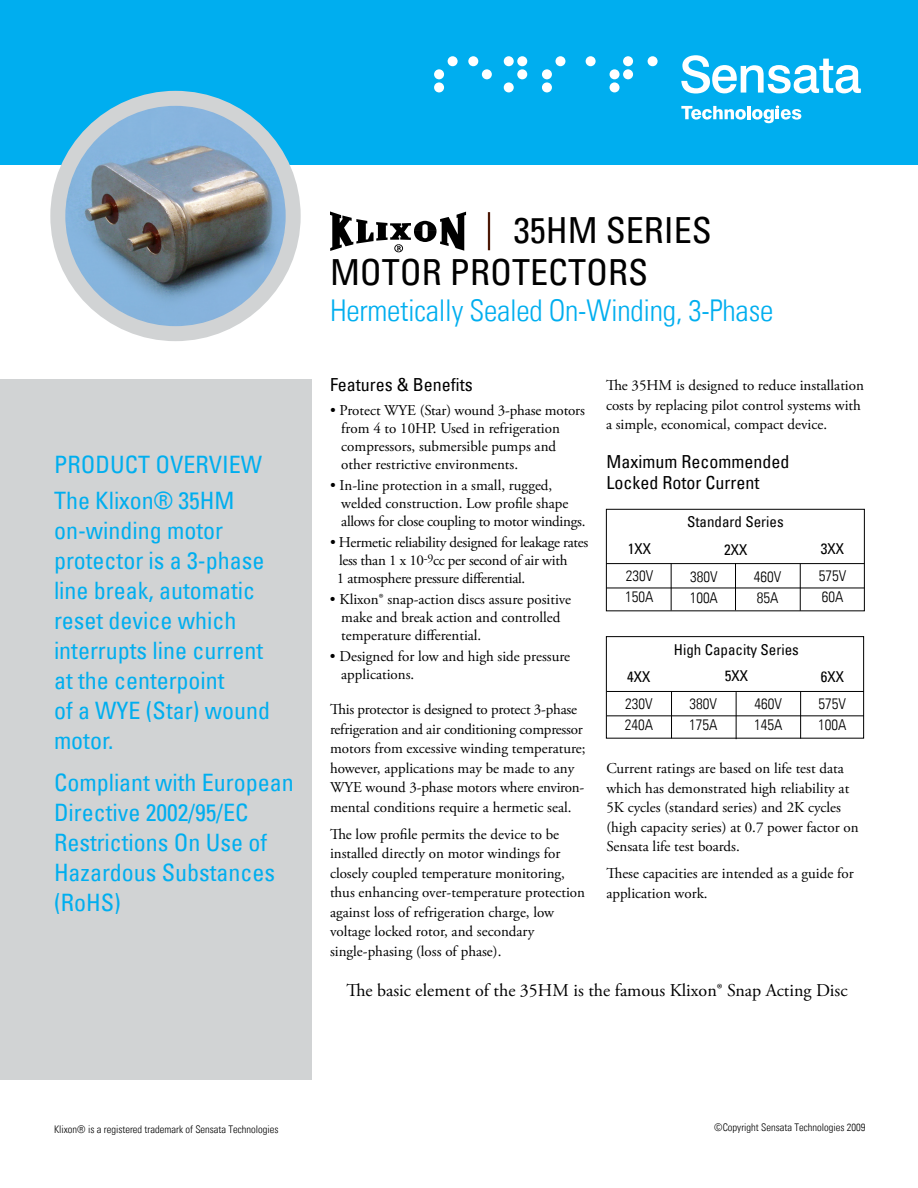
<style>
.page{position:relative;width:918px;height:1188px;background:#fff}
.page>*{position:absolute;margin:0;border:0;box-sizing:border-box;transform-origin:0 0}
.t1{font:condensed 36px/42px "Univers LT Std";color:#000}
.t2{font:300 condensed 30px "Univers";letter-spacing:-.01em;color:#00aeef}
.t3{font:condensed 24px/30px "Univers LT Std";color:#00aeef}
.t4{font:18px "Adobe Garamond Pro";color:#000}
.t5{font:condensed 18px/21px "Univers LT Std";color:#000}
.t6{font:15px/19.5px "Adobe Garamond Pro";color:#000}
.t7{font:15px/18px "Adobe Garamond Pro";letter-spacing:-.02em;color:#000}
.t8{font:300 condensed 15px/21px "Univers";color:#000}
.t9{font:condensed 15px "Univers LT Std";color:#000}
.t10{font:300 condensed 10.5px "Univers";color:#000}
</style>
<div class="page">
<div style="left:0;top:0;width:918px;height:164px;background:#00aeef"></div>
<div style="left:0;top:380px;width:312px;height:700px;background:#d1d3d4"></div>
<img style="left:58px;top:98px;width:235px;height:236px;border-radius:118px">
<div style="left:50px;top:91px;width:251px;height:250px;border:15px solid #d1d3d4;border-radius:50%"></div>
<svg style="left:681px;top:55px;width:180px;height:39px"></svg>
<svg style="left:681px;top:106px;width:65px;height:14px"></svg>
<hr style="left:747px;top:106px;width:4px;height:13px;background:#fff">
<svg style="left:752px;top:105px;width:49px;height:18px"></svg>
<div style="left:434px;top:82px;width:10px;height:10px;background:#fff;border-radius:50%"></div>
<div style="left:468px;top:56px;width:10px;height:10px;background:#fff;border-radius:50%"></div>
<div style="left:482px;top:69px;width:10px;height:10px;background:#fff;border-radius:50%"></div>
<div style="left:504px;top:56px;width:10px;height:10px;background:#fff;border-radius:50%"></div>
<div style="left:517px;top:56px;width:10px;height:10px;background:#fff;border-radius:50%"></div>
<div style="left:517px;top:69px;width:10px;height:10px;background:#fff;border-radius:50%"></div>
<div style="left:504px;top:82px;width:10px;height:10px;background:#fff;border-radius:50%"></div>
<div style="left:555px;top:56px;width:10px;height:10px;background:#fff;border-radius:50%"></div>
<div style="left:542px;top:69px;width:10px;height:10px;background:#fff;border-radius:50%"></div>
<div style="left:542px;top:82px;width:10px;height:10px;background:#fff;border-radius:50%"></div>
<div style="left:623px;top:56px;width:10px;height:10px;background:#fff;border-radius:50%"></div>
<div style="left:610px;top:69px;width:10px;height:10px;background:#fff;border-radius:50%"></div>
<div style="left:623px;top:69px;width:10px;height:10px;background:#fff;border-radius:50%"></div>
<div style="left:610px;top:82px;width:10px;height:10px;background:#fff;border-radius:50%"></div>
<div style="left:648px;top:56px;width:10px;height:10px;background:#fff;border-radius:50%"></div>
<div style="left:448px;top:56px;width:10px;height:10px;background:#fff;border-radius:50%"></div>
<div style="left:434px;top:69px;width:10px;height:10px;background:#fff;border-radius:50%"></div>
<div style="left:586px;top:56px;width:10px;height:10px;background:#fff;border-radius:50%"></div>
<svg style="left:330px;top:211px;width:136px;height:41px"></svg>
<hr style="left:488px;top:212px;width:2px;height:38px;background:#4c1806">
<svg style="left:606px;top:509px;width:259px;height:103px"></svg>
<hr style="left:606px;top:563px;width:258px;height:1px;background:#000">
<hr style="left:606px;top:588px;width:258px;height:1px;background:#000">
<hr style="left:671px;top:563px;width:1px;height:47px;background:#000">
<hr style="left:800px;top:564px;width:1px;height:47px;background:#000">
<svg style="left:606px;top:636px;width:258px;height:103px"></svg>
<hr style="left:607px;top:691px;width:257px;height:1px;background:#000">
<hr style="left:607px;top:715px;width:257px;height:1px;background:#000">
<hr style="left:671px;top:691px;width:1px;height:47px;background:#000">
<hr style="left:800px;top:692px;width:1px;height:47px;background:#000">
<hr style="left:735px;top:563px;width:1px;height:47px;background:#000">
<hr style="left:736px;top:692px;width:1px;height:47px;background:#000">
<h3 class="t3" style="left:54px;top:446px;width:210px;line-height:36px">PRODUCT OVERVIEW<br>The Klixon® 35HM</h3>
<h3 class="t3" style="left:54px;top:515px;width:217px">on-winding motor protector is a 3-phase line break, automatic reset device which interrupts line current at the centerpoint<br>of a WYE (Star) wound motor.</h3>
<h3 class="t3" style="left:54px;top:767px;width:241px">Compliant with European<br>Directive 2002/95/EC<br>Restrictions On Use of<br>Hazardous Substances (RoHS)</h3>
<h1 class="t1" style="left:330px;top:209px;width:383px;text-indent:184px">35HM SERIES<br>MOTOR PROTECTORS</h1>
<h2 class="t2" style="left:330px;top:293px;width:445px">Hermetically Sealed On-Winding, 3-Phase</h2>
<p class="t5" style="left:330px;top:374px;width:144px">Features &amp; Benefits</p>
<p class="t6" style="left:341px;top:402px;width:245px;line-height:18px;text-indent:-11px">• Protect WYE (Star) wound 3-phase motors from 4 to 10HP. Used in refrigeration compressors, submersible pumps and other restrictive environments.</p>
<p class="t6" style="left:341px;top:477px;width:246px;line-height:18px;text-indent:-11px">• In-line protection in a small, rugged, welded construction. Low profile shape allows for close coupling to motor windings.</p>
<p class="t7" style="left:337px;top:534px;width:253px;text-indent:-7px">• Hermetic reliability designed for leakage rates less than 1 x 10<sup>-9</sup>cc per second of air with<br>1 atmosphere pressure differential.</p>
<p class="t6" style="left:341px;top:591px;width:231px;line-height:18px;text-indent:-11px">• Klixon® snap-action discs assure positive make and break action and controlled temperature differential.</p>
<p class="t6" style="left:341px;top:648px;width:230px;line-height:18px;text-indent:-11px">• Designed for low and high side pressure applications.</p>
<p class="t6" style="left:330px;top:700px;width:257px">This protector is designed to protect 3-phase refrigeration and air conditioning compressor motors from excessive winding temperature; however, applications may be made to any WYE wound 3-phase motors where environ&shy;mental conditions require a hermetic seal.</p>
<p class="t6" style="left:330px;top:825px;width:257px">The low profile permits the device to be installed directly on motor windings for closely coupled temperature monitoring, thus enhancing over-temperature protection against loss of refrigeration charge, low voltage locked rotor, and secondary single-phasing (loss of phase).</p>
<p class="t6" style="left:606px;top:376px;width:260px">The 35HM is designed to reduce installation costs by replacing pilot control systems with a simple, economical, compact device.</p>
<p class="t5" style="left:606px;top:451px;width:184px">Maximum Recommended<br>Locked Rotor Current</p>
<p class="t9" style="left:628px;top:539px;width:25px">1XX</p>
<p class="t8" style="left:625px;top:565px;width:30px">230V<br>150A</p>
<p class="t9" style="left:627px;top:667px;width:25px">4XX</p>
<p class="t8" style="left:625px;top:693px;width:30px">230V<br>240A</p>
<p class="t9" style="left:687px;top:512px;width:98px">Standard Series</p>
<p class="t9" style="left:724px;top:540px;width:25px">2XX</p>
<p class="t9" style="left:821px;top:539px;width:25px">3XX</p>
<p class="t8" style="left:819px;top:565px;width:29px">575V<br>60A</p>
<p class="t8" style="left:690px;top:566px;width:30px">380V<br>100A</p>
<p class="t8" style="left:754px;top:566px;width:29px">460V<br>85A</p>
<p class="t9" style="left:674px;top:641px;width:126px">High Capacity Series</p>
<p class="t9" style="left:725px;top:667px;width:25px">5XX</p>
<p class="t9" style="left:821px;top:667px;width:25px">6XX</p>
<p class="t8" style="left:818px;top:693px;width:30px">575V<br>100A</p>
<p class="t8" style="left:689px;top:693px;width:30px">380V<br>175A</p>
<p class="t8" style="left:754px;top:693px;width:30px">460V<br>145A</p>
<p class="t6" style="left:606px;top:759px;width:254px">Current ratings are based on life test data which has demonstrated high reliability at 5K cycles (standard series) and 2K cycles (high capacity series) at 0.7 power factor on Sensata life test boards.</p>
<p class="t6" style="left:606px;top:864px;width:249px">These capacities are intended as a guide for application work.</p>
<p class="t4" style="left:346px;top:980px;width:503px">The basic element of the 35HM is the famous Klixon® Snap Acting Disc</p>
<p class="t10" style="left:54px;top:1123px;width:226px">Klixon® is a registered trademark of Sensata Technologies</p>
<p class="t10" style="left:714px;top:1121px;width:153px">©Copyright Sensata Technologies 2009</p>
</div>
